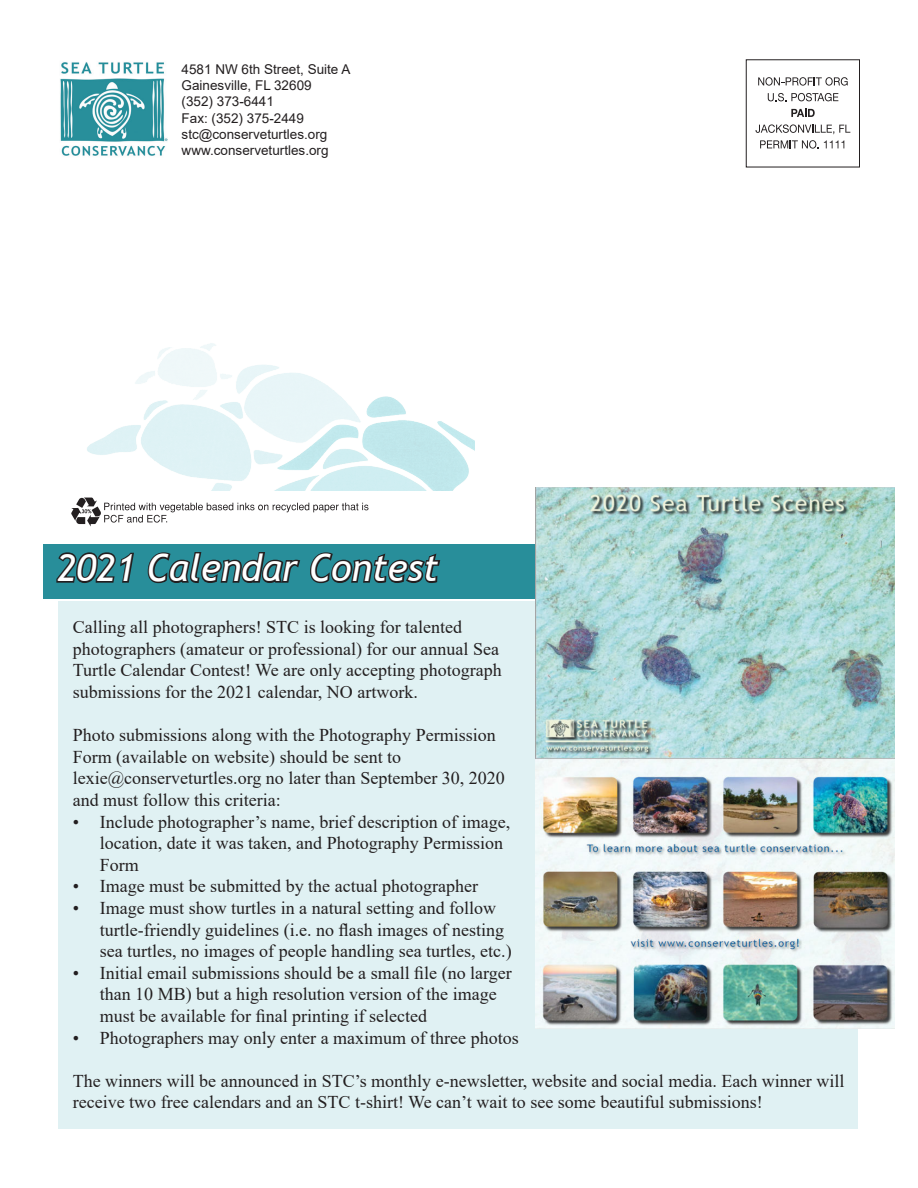
<style>
.page{position:relative;width:918px;height:1188px;background:#fff}
.page>*{position:absolute;margin:0;border:0;box-sizing:border-box;transform-origin:0 0}
.t1{font:italic 37.5px "Trebuchet MS";color:#fff}
.t2{font:18px/21.6px "Times New Roman";color:#231f20}
.t3{font:13.5px "Arial";color:#231f20}
</style>
<div class="page">
<img style="left:87px;top:343px;width:387px;height:147px">
<img style="left:60px;top:62px;width:107px;height:94px">
<svg style="left:758px;top:77px;width:90px;height:9px"></svg>
<svg style="left:768px;top:93px;width:70px;height:8px"></svg>
<svg style="left:791px;top:109px;width:24px;height:8px"></svg>
<svg style="left:756px;top:124px;width:94px;height:10px"></svg>
<svg style="left:760px;top:140px;width:84px;height:9px"></svg>
<div style="left:746px;top:59px;width:114px;height:108px;border:1px solid #231f20"></div>
<div style="left:59px;top:601px;width:799px;height:528px;background:#e0f1f3"></div>
<div style="left:43px;top:545px;width:527px;height:54px;background:#288e9a"></div>
<svg style="left:54px;top:498px;width:388px;height:86px"></svg>
<img style="left:536px;top:488px;width:358px;height:540px">
<p class="t3" style="left:182px;top:60px;width:170px">4581 NW 6th Street, Suite A</p>
<p class="t3" style="left:182px;top:76px;width:132px">Gainesville, FL 32609</p>
<p class="t3" style="left:182px;top:92px;width:94px">(352) 373-6441</p>
<p class="t3" style="left:182px;top:108px;width:124px">Fax: (352) 375-2449</p>
<p class="t3" style="left:182px;top:125px;width:147px">stc@conserveturtles.org</p>
<p class="t3" style="left:182px;top:141px;width:149px">www.conserveturtles.org</p>
<p class="t1" style="left:57px;top:545px;width:383px">2021 Calendar Contest</p>
<p class="t2" style="left:73px;top:616px;width:391px">Calling all photographers! STC is looking for talented</p>
<p class="t2" style="left:73px;top:637px;width:430px">photographers (amateur or professional) for our annual Sea<br>Turtle Calendar Contest! We are only accepting photograph submissions for the 2021 calendar, NO artwork.</p>
<p class="t2" style="left:73px;top:724px;width:425px">Photo submissions along with the Photography Permission<br>Form (available on website) should be sent to</p>
<p class="t2" style="left:73px;top:767px;width:434px">lexie@conserveturtles.org no later than September 30, 2020 and must follow this criteria:</p>
<p class="t2" style="left:100px;top:810px;width:412px;text-indent:-27px">• Include photographer’s name, brief description of image, location, date it was taken, and Photography Permission<br>Form</p>
<p class="t2" style="left:73px;top:875px;width:407px">• Image must be submitted by the actual photographer</p>
<p class="t2" style="left:100px;top:897px;width:413px;text-indent:-27px">• Image must show turtles in a natural setting and follow turtle-friendly guidelines (i.e. no flash images of nesting sea turtles, no images of people handling sea turtles, etc.)</p>
<p class="t2" style="left:100px;top:961px;width:414px;text-indent:-27px">• Initial email submissions should be a small file (no larger than 10 MB) but a high resolution version of the image must be available for final printing if selected</p>
<p class="t2" style="left:73px;top:1026px;width:447px">• Photographers may only enter a maximum of three photos</p>
<p class="t2" style="left:73px;top:1069px;width:773px">The winners will be announced in STC’s monthly e-newsletter, website and social media. Each winner will receive two free calendars and an STC t-shirt! We can’t wait to see some beautiful submissions!</p>
</div>
